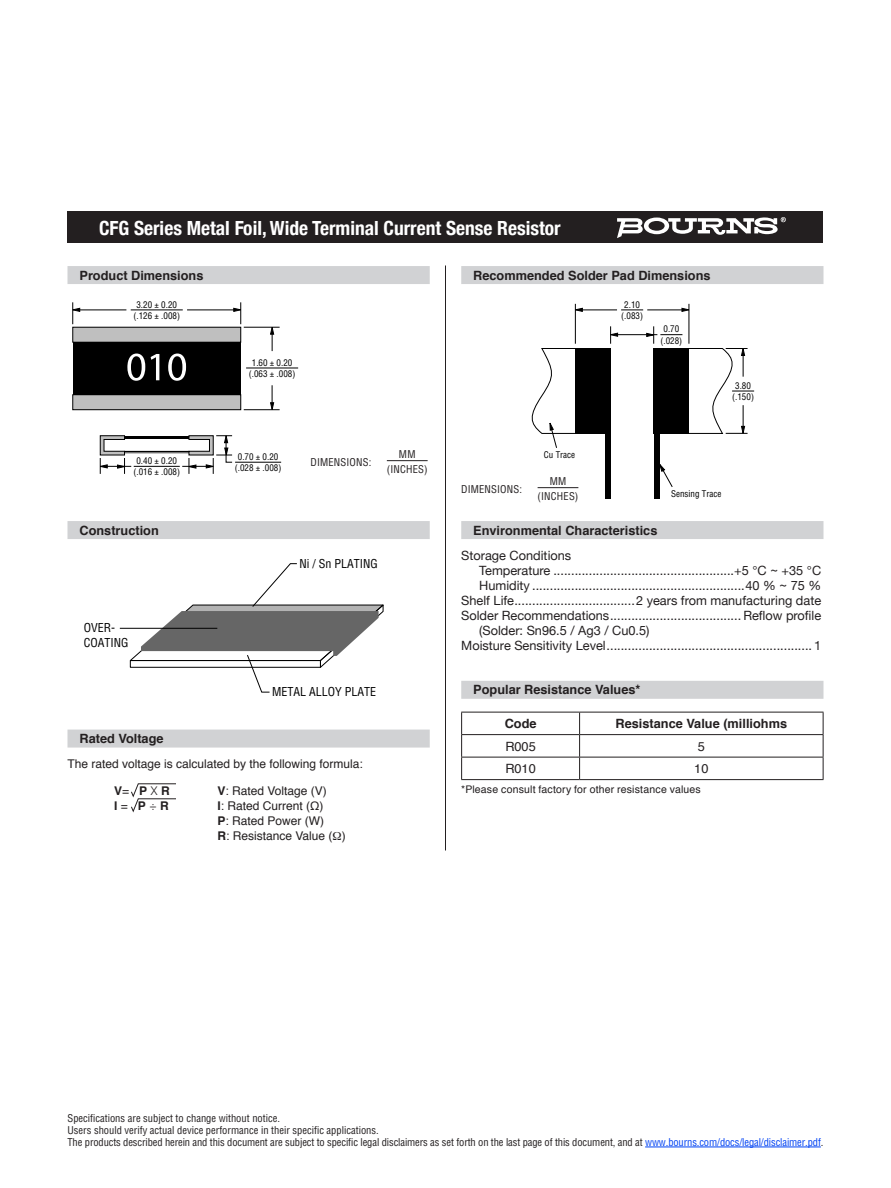
<style>
.page{position:relative;width:891px;height:1188px;background:#fff}
.page>*{position:absolute;margin:0;border:0;box-sizing:border-box;transform-origin:0 0}
.t1{font:700 condensed 19.5px "Helvetica Neue";color:#fff}
.t2{font:12.75px "Helvetica Neue";color:#231f20}
.t3{font:700 12.75px "Helvetica";color:#231f20}
.t4{font:12.75px "Helvetica";color:#231f20}
.t5{font:12px/15px "Helvetica";color:#231f20}
.t6{font:condensed 12px/14.4px "Helvetica";color:#000}
.t7{font:700 12px "Helvetica";color:#231f20}
.t8{font:condensed 10.5px/12px "Helvetica";color:#231f20}
.t9{font:10.5px "Helvetica";letter-spacing:.015em;color:#231f20}
.t10{font:condensed 10.5px/15px "Helvetica";letter-spacing:.02em;color:#231f20;text-align:center}
.t11{font:condensed 9px/11.2px "Helvetica";color:#000;text-align:center}
.s1{font-weight:400}
.s2{font-weight:300}
.s3{font-weight:700}
.s4{color:#0042f4}
</style>
<div class="page">
<div style="left:68px;top:212px;width:756px;height:31px;background:#231f20"></div>
<svg style="left:617px;top:217px;width:169px;height:21px"></svg>
<div style="left:68px;top:730px;width:362px;height:18px;background:#d1d2d4"></div>
<svg style="left:131px;top:783px;width:45px;height:29px"></svg>
<div style="left:68px;top:521px;width:362px;height:18px;background:#d1d2d4"></div>
<svg style="left:129px;top:563px;width:255px;height:130px"></svg>
<hr style="left:120px;top:628px;width:97px;height:1px;background:#000">
<hr style="left:461px;top:712px;width:119px;height:1px;background:#231f20">
<hr style="left:580px;top:712px;width:244px;height:1px;background:#231f20">
<hr style="left:461px;top:734px;width:119px;height:1px;background:#231f20">
<hr style="left:580px;top:734px;width:244px;height:1px;background:#231f20">
<hr style="left:461px;top:757px;width:119px;height:1px;background:#231f20">
<svg style="left:461px;top:712px;width:1px;height:67px"></svg>
<hr style="left:580px;top:757px;width:244px;height:1px;background:#231f20">
<svg style="left:579px;top:712px;width:1px;height:67px"></svg>
<hr style="left:461px;top:779px;width:119px;height:1px;background:#231f20">
<hr style="left:580px;top:779px;width:244px;height:1px;background:#231f20">
<svg style="left:823px;top:712px;width:1px;height:67px"></svg>
<hr style="left:445px;top:266px;width:1px;height:584px;background:#231f20">
<div style="left:461px;top:266px;width:363px;height:18px;background:#d1d2d4"></div>
<div style="left:461px;top:681px;width:363px;height:18px;background:#d1d2d4"></div>
<div style="left:461px;top:521px;width:363px;height:18px;background:#d1d2d4"></div>
<div style="left:575px;top:348px;width:36px;height:86px;background:#000"></div>
<div style="left:654px;top:348px;width:35px;height:86px;background:#000"></div>
<div style="left:605px;top:434px;width:6px;height:65px;background:#000"></div>
<div style="left:654px;top:434px;width:5px;height:65px;background:#000"></div>
<hr style="left:575px;top:304px;width:1px;height:40px;background:#000">
<hr style="left:689px;top:304px;width:1px;height:40px;background:#000">
<hr style="left:580px;top:310px;width:37px;height:1px;background:#000">
<svg style="left:574px;top:308px;width:9px;height:4px"></svg>
<hr style="left:647px;top:310px;width:38px;height:1px;background:#000">
<svg style="left:682px;top:308px;width:8px;height:4px"></svg>
<svg style="left:531px;top:348px;width:44px;height:100px"></svg>
<svg style="left:659px;top:463px;width:14px;height:25px"></svg>
<svg style="left:621px;top:310px;width:22px;height:1px"></svg>
<svg style="left:689px;top:348px;width:65px;height:86px"></svg>
<svg style="left:646px;top:326px;width:36px;height:18px"></svg>
<svg style="left:610px;top:326px;width:8px;height:18px"></svg>
<hr style="left:615px;top:334px;width:42px;height:1px;background:#000">
<div style="left:68px;top:266px;width:362px;height:18px;background:#d1d2d4"></div>
<div style="left:73px;top:342px;width:168px;height:53px;background:#000"></div>
<div style="left:73px;top:327px;width:168px;height:15px;background:#bfbfbf"></div>
<div style="left:72px;top:327px;width:169px;height:16px;border:1px solid #000"></div>
<div style="left:73px;top:395px;width:168px;height:15px;background:#bfbfbf"></div>
<div style="left:72px;top:394px;width:169px;height:16px;border:1px solid #000"></div>
<svg style="left:127px;top:354px;width:18px;height:27px"></svg>
<svg style="left:151px;top:354px;width:8px;height:26px"></svg>
<svg style="left:168px;top:354px;width:18px;height:27px"></svg>
<hr style="left:125px;top:452px;width:64px;height:2px;background:#bfbfbf">
<hr style="left:125px;top:436px;width:64px;height:3px;background:#000">
<hr style="left:125px;top:451px;width:64px;height:1px;background:#000">
<hr style="left:187px;top:310px;width:49px;height:1px;background:#000">
<svg style="left:233px;top:302px;width:9px;height:22px"></svg>
<hr style="left:77px;top:310px;width:49px;height:1px;background:#000">
<svg style="left:72px;top:302px;width:8px;height:22px"></svg>
<hr style="left:244px;top:327px;width:36px;height:1px;background:#000">
<hr style="left:244px;top:409px;width:36px;height:1px;background:#000">
<svg style="left:270px;top:385px;width:4px;height:26px"></svg>
<svg style="left:270px;top:326px;width:4px;height:25px"></svg>
<hr style="left:131px;top:310px;width:52px;height:1px;background:#000">
<hr style="left:134px;top:466px;width:46px;height:1px;background:#000">
<hr style="left:235px;top:462px;width:46px;height:1px;background:#000">
<hr style="left:246px;top:368px;width:52px;height:1px;background:#000">
<svg style="left:182px;top:435px;width:51px;height:39px"></svg>
<svg style="left:99px;top:435px;width:32px;height:39px"></svg>
<hr style="left:387px;top:460px;width:41px;height:1px;background:#231f20">
<hr style="left:538px;top:487px;width:40px;height:1px;background:#231f20">
<hr style="left:645px;top:1147px;width:176px;height:1px;background:#0042f4">
<h1 class="t1" style="left:99px;top:211px;width:463px">CFG Series Metal Foil, Wide Terminal Current Sense Resistor</h1>
<p class="t3" style="left:80px;top:265px;width:125px">Product Dimensions</p>
<p class="t11" style="left:133px;top:298px;width:48px">3.20 ± 0.20 (.126 ± .008)</p>
<p class="t11" style="left:249px;top:357px;width:48px">1.60 ± 0.20 (.063 ± .008)</p>
<p class="t11" style="left:133px;top:455px;width:48px">0.40 ± 0.20 (.016 ± .008)</p>
<p class="t11" style="left:235px;top:451px;width:48px">0.70 ± 0.20 (.028 ± .008)</p>
<p class="t3" style="left:80px;top:520px;width:81px">Construction</p>
<p class="t10" style="left:310px;top:454px;width:62px">DIMENSIONS:</p>
<p class="t10" style="left:387px;top:447px;width:42px">MM (INCHES)</p>
<p class="t6" style="left:84px;top:620px;width:46px">OVER-<br>COATING</p>
<p class="t6" style="left:299px;top:556px;width:80px">Ni / Sn PLATING</p>
<p class="t6" style="left:272px;top:684px;width:106px">METAL ALLOY PLATE</p>
<p class="t3" style="left:80px;top:728px;width:86px">Rated Voltage</p>
<p class="t5" style="left:68px;top:757px;width:297px">The rated voltage is calculated by the following formula:</p>
<p class="t7" style="left:114px;top:781px;width:57px">V<span class="s1">=</span> P<span class="s2">X</span>R</p>
<p class="t5" style="left:218px;top:784px;width:111px"><span class="s3">V</span>: Rated Voltage (V)</p>
<p class="t7" style="left:114px;top:796px;width:56px">I <span class="s1">=</span> P<span class="s2">÷</span>R</p>
<p class="t5" style="left:218px;top:799px;width:130px"><span class="s3">I</span>: Rated Current (Ω)<br><span class="s3">P</span>: Rated Power (W)<br><span class="s3">R</span>: Resistance Value ( )</p>
<p class="t3" style="left:473px;top:265px;width:239px">Recommended Solder Pad Dimensions</p>
<p class="t11" style="left:544px;top:449px;width:33px">Cu Trace</p>
<p class="t10" style="left:461px;top:481px;width:62px">DIMENSIONS:</p>
<p class="t10" style="left:538px;top:474px;width:42px">MM (INCHES)</p>
<p class="t11" style="left:621px;top:298px;width:23px">2.10 (.083)</p>
<p class="t11" style="left:661px;top:323px;width:23px">0.70 (.028)</p>
<p class="t11" style="left:732px;top:380px;width:23px">3.80 (.150)</p>
<p class="t11" style="left:671px;top:488px;width:52px">Sensing Trace</p>
<p class="t3" style="left:473px;top:520px;width:186px">Environmental Characteristics</p>
<p class="t2" style="left:461px;top:546px;width:112px">Storage Conditions</p>
<p class="t2" style="left:479px;top:561px;width:343px">Temperature ...................................................+5 °C ~ +35 °C</p>
<p class="t2" style="left:479px;top:576px;width:343px">Humidity ............................................................40 % ~ 75 %</p>
<p class="t2" style="left:461px;top:591px;width:362px">Shelf Life..................................2 years from manufacturing date</p>
<p class="t2" style="left:461px;top:606px;width:361px">Solder Recommendations..................................... Reflow profile</p>
<p class="t2" style="left:479px;top:621px;width:172px">(Solder: Sn96.5 / Ag3 / Cu0.5)</p>
<p class="t2" style="left:461px;top:636px;width:361px">Moisture Sensitivity Level.......................................................... 1</p>
<p class="t3" style="left:473px;top:680px;width:169px">Popular Resistance Values*</p>
<p class="t3" style="left:505px;top:713px;width:33px">Code</p>
<p class="t3" style="left:616px;top:713px;width:173px">Resistance Value (milliohms</p>
<p class="t4" style="left:505px;top:736px;width:32px">R005</p>
<p class="t4" style="left:698px;top:736px;width:9px">5</p>
<p class="t4" style="left:505px;top:759px;width:32px">R010</p>
<p class="t4" style="left:694px;top:759px;width:16px">10</p>
<p class="t9" style="left:461px;top:781px;width:241px">*Please consult factory for other resistance values</p>
<p class="t8" style="left:68px;top:1112px;width:757px">Specifications are subject to change without notice.<br>Users should verify actual device performance in their specific applications.<br>The products described herein and this document are subject to specific legal disclaimers as set forth on the last page of this document, and at <span class="s4">www.bourns.com/docs/legal/disclaimer.pdf</span>.</p>
</div>
